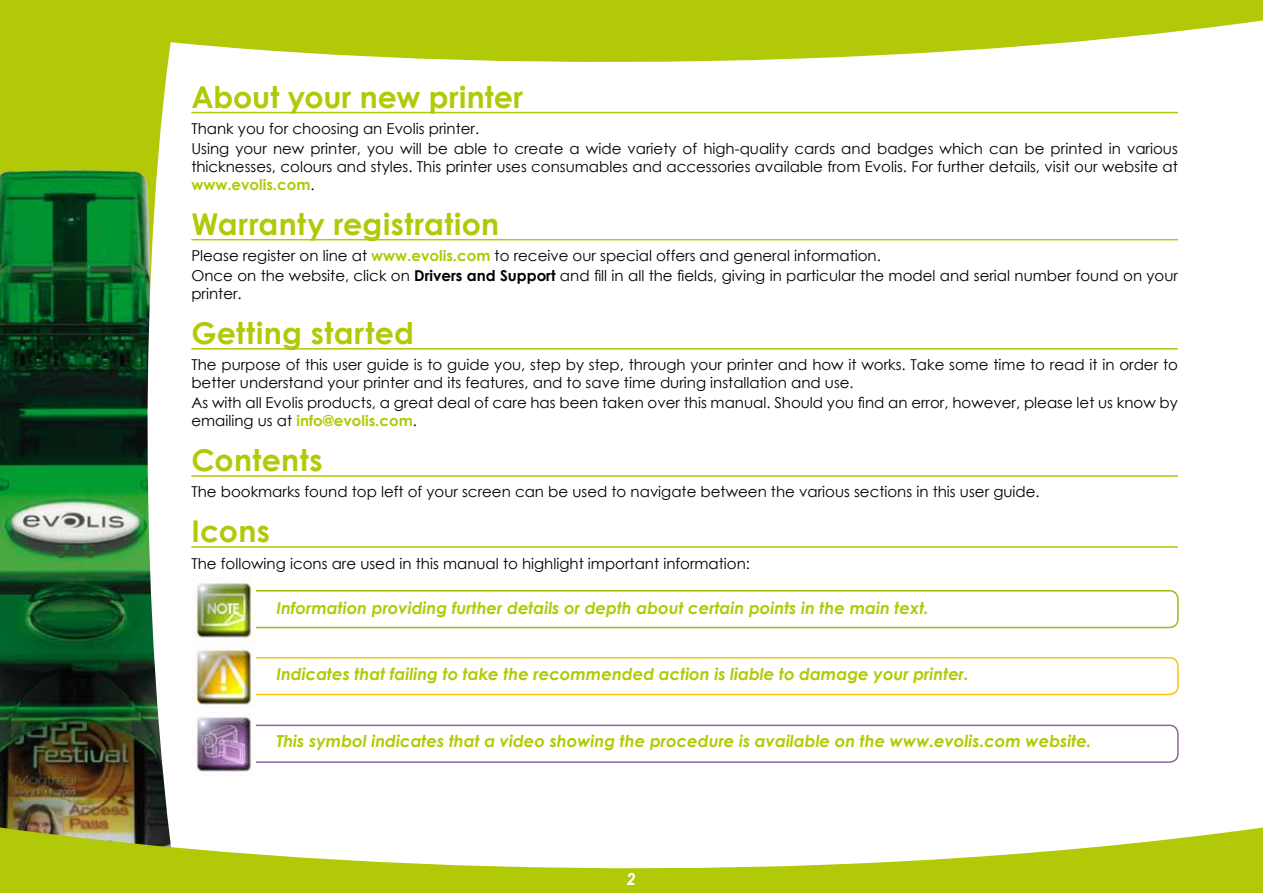
<style>
.page{position:relative;width:1263px;height:893px;background:#fff}
.page>*{position:absolute;margin:0;border:0;box-sizing:border-box;transform-origin:0 0}
.t1{font:700 30px "Century Gothic";letter-spacing:.01em;color:#b1c906}
.t2{font:italic 700 16.5px "Century Gothic";color:#b1c906}
.t3{font:italic 700 16.5px "Century Gothic";color:#fff}
.t4{font:15px/18px "Century Gothic";color:#000}
.s1{font-weight:700;color:#b1c906}
.s2{font-weight:700}
</style>
<div class="page">
<div style="left:0;top:0;width:187px;height:893px;background:#b1c906"></div>
<img style="left:0;top:170px;width:136px;height:657px">
<div style="left:237px;top:590px;width:942px;height:38px;border:2px solid #97bf0d;border-radius:9px"></div>
<div style="left:237px;top:657px;width:942px;height:38px;border:2px solid #fcc400;border-radius:9px"></div>
<div style="left:237px;top:725px;width:942px;height:38px;border:2px solid #9260a0;border-radius:9px"></div>
<svg style="left:136px;top:79px;width:51px;height:748px;background:#b6c7ac"></svg>
<svg style="left:0;top:827px;width:1263px;height:66px;fill:#b1c906"></svg>
<svg style="left:166px;top:0;width:1097px;height:79px;fill:#b1c906"></svg>
<hr style="left:191px;top:112px;width:987px;height:1px;background:#b1c906">
<hr style="left:191px;top:239px;width:987px;height:1px;background:#b1c906">
<hr style="left:191px;top:348px;width:987px;height:2px;background:#b1c906">
<hr style="left:191px;top:475px;width:987px;height:2px;background:#b1c906">
<hr style="left:191px;top:546px;width:987px;height:2px;background:#b1c906">
<img style="left:192px;top:577px;width:63px;height:64px">
<img style="left:191px;top:644px;width:64px;height:64px">
<img style="left:191px;top:713px;width:64px;height:59px">
<h1 class="t1" style="left:191px;top:74px;width:333px">About your new printer</h1>
<p class="t4" style="left:191px;top:118px;width:988px;line-height:20.1px">Thank you for choosing an Evolis printer.<br>Using your new printer, you will be able to create a wide variety of high-quality cards and badges which can be printed in various</p>
<p class="t4" style="left:191px;top:158px;width:988px">thicknesses, colours and styles. This printer uses consumables and accessories available from Evolis. For further details, visit our website at <span class="s1">www.evolis.com</span>.</p>
<h1 class="t1" style="left:191px;top:201px;width:309px">Warranty registration</h1>
<p class="t4" style="left:191px;top:245px;width:988px;line-height:20.1px">Please register on line at <span class="s1">www.evolis.com</span> to receive our special offers and general information.<br>Once on the website, click on <span class="s2">Drivers and Support</span> and fill in all the fields, giving in particular the model and serial number found on your</p>
<p class="t4" style="left:191px;top:285px;width:52px">printer.</p>
<h1 class="t1" style="left:191px;top:310px;width:224px">Getting started</h1>
<p class="t4" style="left:191px;top:356px;width:988px">The purpose of this user guide is to guide you, step by step, through your printer and how it works. Take some time to read it in order to better understand your printer and its features, and to save time during installation and use.</p>
<p class="t4" style="left:191px;top:394px;width:988px">As with all Evolis products, a great deal of care has been taken over this manual. Should you find an error, however, please let us know by emailing us at <span class="s1">info@evolis.com</span>.</p>
<h1 class="t1" style="left:191px;top:437px;width:133px">Contents</h1>
<p class="t4" style="left:191px;top:483px;width:850px">The bookmarks found top left of your screen can be used to navigate between the various sections in this user guide.</p>
<h1 class="t1" style="left:191px;top:508px;width:80px">Icons</h1>
<p class="t4" style="left:191px;top:554px;width:560px">The following icons are used in this manual to highlight important information:</p>
<p class="t2" style="left:276px;top:595px;width:654px">Information providing further details or depth about certain points in the main text.</p>
<p class="t2" style="left:276px;top:662px;width:694px">Indicates that failing to take the recommended action is liable to damage your printer.</p>
<p class="t2" style="left:276px;top:728px;width:817px">This symbol indicates that a video showing the procedure is available on the www.evolis.com website.</p>
<p class="t3" style="left:627px;top:866px;width:11px">2</p>
</div>
